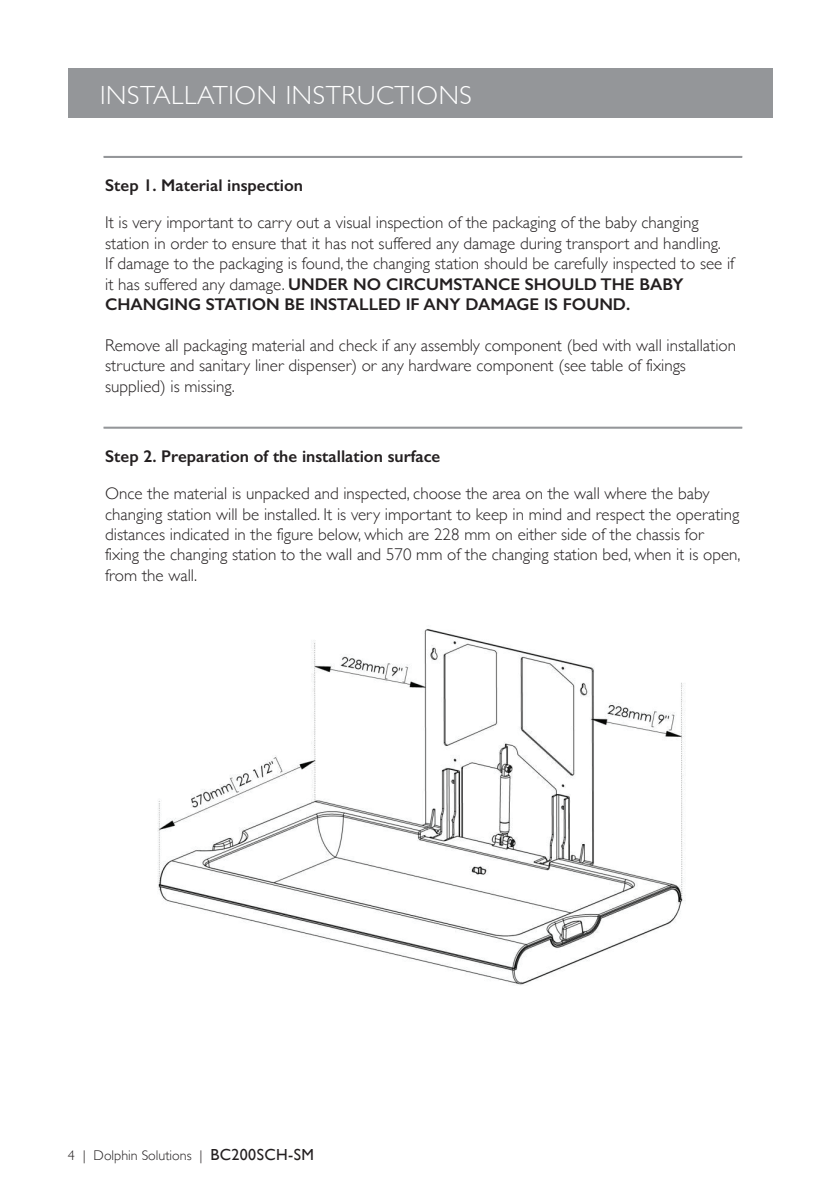
<style>
.page{position:relative;width:840px;height:1191px;background:#fff}
.page>*{position:absolute;margin:0;border:0;box-sizing:border-box;transform-origin:0 0}
.t1{font:300 26.2px "Gill Sans";letter-spacing:.025em;color:#fff}
.t2{font:300 17px/20.4px "Gill Sans";color:#231f20}
.t3{font:600 17px "Gill Sans";color:#231f20}
.t4{font:300 14px "Gill Sans";color:#231f20}
.s1{font-weight:600}
.s2{font-weight:400;font-size:16px}
</style>
<div class="page">
<div style="left:68px;top:68px;width:703px;height:50px;background:#949699"></div>
<hr style="left:103px;top:156px;width:638px;height:2px;background:#949699">
<hr style="left:103px;top:427px;width:638px;height:2px;background:#949699">
<img style="left:158px;top:629px;width:526px;height:356px">
<h1 class="t1" style="left:100px;top:75px;width:373px">INSTALLATION INSTRUCTIONS</h1>
<p class="t3" style="left:105px;top:175px;width:199px">Step 1. Material inspection</p>
<p class="t2" style="left:105px;top:212px;width:630px">It is very important to carry out a visual inspection of the packaging of the baby changing station in order to ensure that it has not suffered any damage during transport and handling.<br>If damage to the packaging is found, the changing station should be carefully inspected to see if it has suffered any damage. <span class="s1">UNDER NO CIRCUMSTANCE SHOULD THE BABY CHANGING STATION BE INSTALLED IF ANY DAMAGE IS FOUND.</span></p>
<p class="t2" style="left:105px;top:334px;width:632px">Remove all packaging material and check if any assembly component (bed with wall installation structure and sanitary liner dispenser) or any hardware component (see table of fixings supplied) is missing.</p>
<p class="t3" style="left:105px;top:446px;width:336px">Step 2. Preparation of the installation surface</p>
<p class="t2" style="left:105px;top:482px;width:636px">Once the material is unpacked and inspected, choose the area on the wall where the baby changing station will be installed. It is very important to keep in mind and respect the operating distances indicated in the figure below, which are 228 mm on either side of the chassis for fixing the changing station to the wall and 570 mm of the changing station bed, when it is open, from the wall.</p>
<p class="t4" style="left:68px;top:1144px;width:247px">4 | Dolphin Solutions | <span class="s2">BC200SCH-SM</span></p>
</div>
